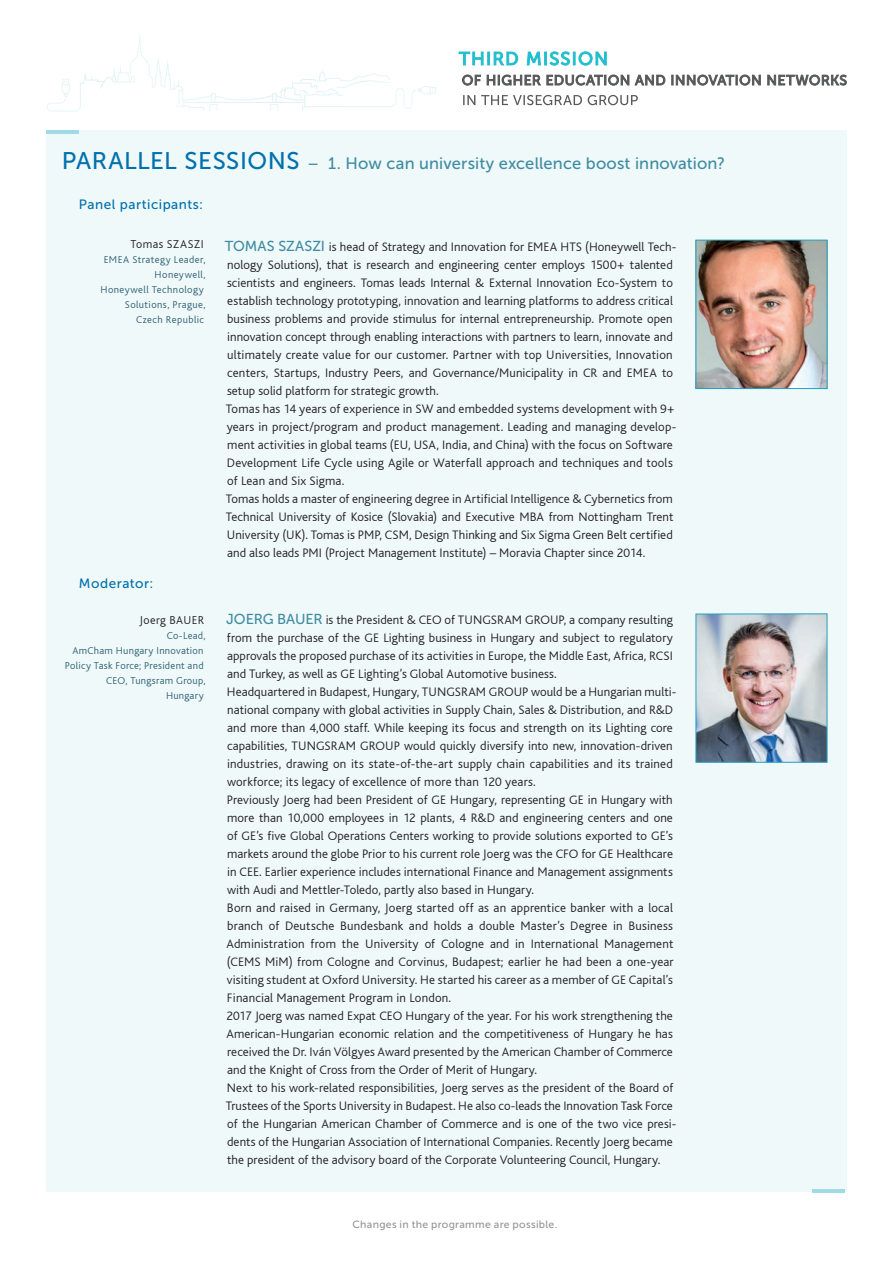
<style>
.page{position:relative;width:893px;height:1263px;background:#fff}
.page>*{position:absolute;margin:0;border:0;box-sizing:border-box;transform-origin:0 0}
.t1{font:16.5px "Museo Sans 500";letter-spacing:.01em;color:#408ba2}
.t2{font:13.5px "Museo Sans 500";letter-spacing:.04em;color:#0071ad}
.t3{font:300 12.9px/18px "Bliss CE";letter-spacing:.005em;color:#231f20}
.t4{font:300 12px "Bliss CE";letter-spacing:.035em;color:#231f20}
.t5{font:300 10.5px/15px "Bliss CE";letter-spacing:.035em;color:#306074;text-align:right}
.t6{font:10.5px "Museo Sans 500";letter-spacing:.03em;color:#939598}
.s1{font-size:24px;color:#0071ad}
.s2{font-family:"Museo Sans 500";font-weight:400;font-size:14.4px;color:#408ba2}
</style>
<div class="page">
<div style="left:46px;top:130px;width:800px;height:1062px;background:#eff9fa"></div>
<svg style="left:47px;top:35px;width:389px;height:77px"></svg>
<img style="left:698px;top:616px;width:127px;height:144px">
<div style="left:696px;top:614px;width:131px;height:148px;border:1px solid #24a1c2"></div>
<img style="left:698px;top:242px;width:127px;height:145px">
<div style="left:696px;top:240px;width:131px;height:149px;border:1px solid #24a1c2"></div>
<svg style="left:463px;top:95px;width:175px;height:10px"></svg>
<svg style="left:462px;top:75px;width:385px;height:10px"></svg>
<svg style="left:459px;top:52px;width:148px;height:13px"></svg>
<hr style="left:46px;top:130px;width:32px;height:4px;background:#a0dae4">
<hr style="left:813px;top:1189px;width:32px;height:3px;background:#a0dae4">
<p class="t1" style="left:62px;top:154px;width:665px"><span class="s1">PARALLEL SESSIONS</span> – 1. How can university excellence boost innovation?</p>
<p class="t2" style="left:79px;top:197px;width:126px">Panel participants:</p>
<p class="t4" style="left:130px;top:238px;width:75px">Tomas SZASZI</p>
<p class="t5" style="left:100px;top:252px;width:107px">EMEA Strategy Leader,<br>Honeywell,<br>Honeywell Technology<br>Solutions, Prague,<br>Czech Republic</p>
<p class="t2" style="left:79px;top:576px;width:76px">Moderator:</p>
<p class="t4" style="left:139px;top:613px;width:66px">Joerg BAUER</p>
<p class="t5" style="left:65px;top:628px;width:142px">Co-Lead,<br>AmCham Hungary Innovation<br>Policy Task Force; President and<br>CEO, Tungsram Group,<br>Hungary</p>
<p class="t3" style="left:225px;top:237px;width:453px"><span class="s2">TOMAS SZASZI</span> is head of Strategy and Innovation for EMEA HTS (Honeywell Tech&shy;nology Solutions), that is research and engineering center employs 1500+ talented scientists and engineers. Tomas leads Internal &amp; External Innovation Eco-System to establish technology prototyping, innovation and learning platforms to address critical business problems and provide stimulus for internal entrepreneurship. Promote open innovation concept through enabling interactions with partners to learn, innovate and ultimately create value for our customer. Partner with top Universities, Innovation centers, Startups, Industry Peers, and Governance/Municipality in CR and EMEA to setup solid platform for strategic growth.<br>Tomas has 14 years of experience in SW and embedded systems development with 9+ years in project/program and product management. Leading and managing develop&shy;ment activities in global teams (EU, USA, India, and China) with the focus on Software Development Life Cycle using Agile or Waterfall approach and techniques and tools of Lean and Six Sigma.<br>Tomas holds a master of engineering degree in Artificial Intelligence &amp; Cybernetics from Technical University of Kosice (Slovakia) and Executive MBA from Nottingham Trent University (UK). Tomas is PMP, CSM, Design Thinking and Six Sigma Green Belt certified and also leads PMI (Project Management Institute) – Moravia Chapter since 2014.</p>
<p class="t3" style="left:226px;top:610px;width:452px"><span class="s2">JOERG BAUER</span> is the President &amp; CEO of TUNGSRAM GROUP, a company resulting from the purchase of the GE Lighting business in Hungary and subject to regulatory approvals the proposed purchase of its activities in Europe, the Middle East, Africa, RCSI and Turkey, as well as GE Lighting’s Global Automotive business.<br>Headquartered in Budapest, Hungary, TUNGSRAM GROUP would be a Hungarian multi&shy;national company with global activities in Supply Chain, Sales &amp; Distribution, and R&amp;D and more than 4,000 staff. While keeping its focus and strength on its Lighting core capabilities, TUNGSRAM GROUP would quickly diversify into new, innovation-driven industries, drawing on its state-of-the-art supply chain capabilities and its trained workforce; its legacy of excellence of more than 120 years.<br>Previously Joerg had been President of GE Hungary, representing GE in Hungary with more than 10,000 employees in 12 plants, 4 R&amp;D and engineering centers and one of GE’s five Global Operations Centers working to provide solutions exported to GE’s markets around the globe Prior to his current role Joerg was the CFO for GE Healthcare in CEE. Earlier experience includes international Finance and Management assignments with Audi and Mettler-Toledo, partly also based in Hungary.<br>Born and raised in Germany, Joerg started off as an apprentice banker with a local branch of Deutsche Bundesbank and holds a double Master’s Degree in Business Administration from the University of Cologne and in International Management (CEMS MiM) from Cologne and Corvinus, Budapest; earlier he had been a one-year visiting student at Oxford University. He started his career as a member of GE Capital’s Financial Management Program in London.<br>2017 Joerg was named Expat CEO Hungary of the year. For his work strengthening the American-Hungarian economic relation and the competitiveness of Hungary he has received the Dr. Iván Völgyes Award presented by the American Chamber of Commerce and the Knight of Cross from the Order of Merit of Hungary.<br>Next to his work-related responsibilities, Joerg serves as the president of the Board of Trustees of the Sports University in Budapest. He also co-leads the Innovation Task Force of the Hungarian American Chamber of Commerce and is one of the two vice presi&shy;dents of the Hungarian Association of International Companies. Recently Joerg became the president of the advisory board of the Corporate Volunteering Council, Hungary.</p>
<p class="t6" style="left:352px;top:1219px;width:206px">Changes in the programme are possible.</p>
</div>
